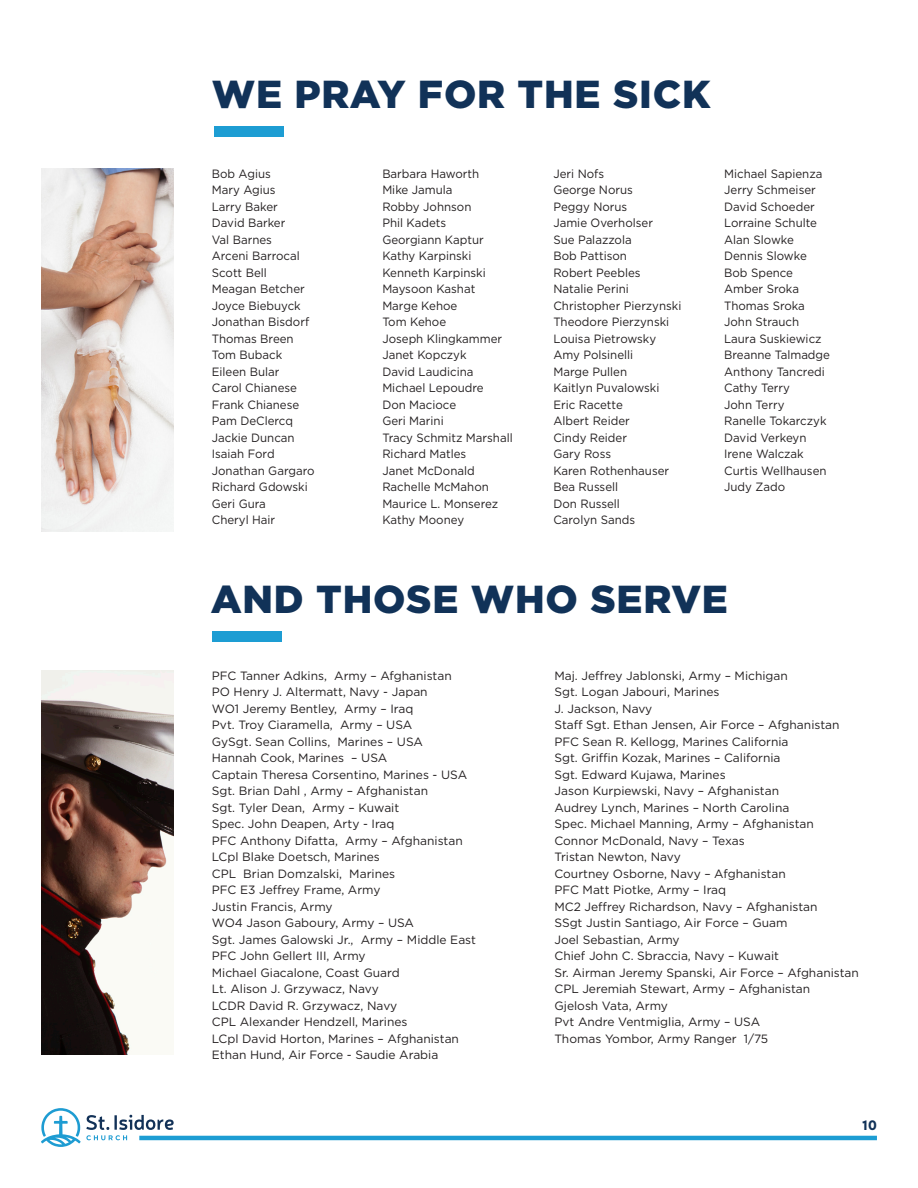
<style>
.page{position:relative;width:918px;height:1188px;background:#fff}
.page>*{position:absolute;margin:0;border:0;box-sizing:border-box;transform-origin:0 0}
.t1{font:900 39px "Gotham";letter-spacing:.02em;color:#113258}
.t2{font:900 13.5px "Neris";color:#113258}
.t3{font:12px "Gotham";color:#231f20}
.t4{font:12px "Gotham";color:#231f20;scale:.96 1}
</style>
<div class="page">
<hr style="left:139px;top:1136px;width:738px;height:4px;background:#1d9dd3">
<svg style="left:41px;top:1108px;width:133px;height:39px"></svg>
<div style="left:214px;top:126px;width:69px;height:11px;background:#1d9dd3"></div>
<div style="left:213px;top:631px;width:69px;height:11px;background:#1d9dd3"></div>
<img style="left:41px;top:168px;width:133px;height:363px">
<img style="left:41px;top:670px;width:133px;height:384px">
<p class="t1" style="left:212px;top:68px;width:500px">WE PRAY FOR THE SICK</p>
<p class="t4" style="left:212px;top:166px;width:63px">Bob Agius</p>
<p class="t4" style="left:212px;top:182px;width:68px">Mary Agius</p>
<p class="t4" style="left:212px;top:199px;width:70px">Larry Baker</p>
<p class="t4" style="left:212px;top:215px;width:78px">David Barker</p>
<p class="t4" style="left:212px;top:232px;width:64px">Val Barnes</p>
<p class="t4" style="left:212px;top:248px;width:93px">Arceni Barrocal</p>
<p class="t4" style="left:212px;top:265px;width:59px">Scott Bell</p>
<p class="t4" style="left:212px;top:281px;width:98px">Meagan Betcher</p>
<p class="t4" style="left:212px;top:298px;width:94px">Joyce Biebuyck</p>
<p class="t4" style="left:212px;top:314px;width:103px">Jonathan Bisdorf</p>
<p class="t4" style="left:212px;top:331px;width:87px">Thomas Breen</p>
<p class="t4" style="left:212px;top:347px;width:75px">Tom Buback</p>
<p class="t4" style="left:212px;top:364px;width:72px">Eileen Bular</p>
<p class="t4" style="left:212px;top:380px;width:90px">Carol Chianese</p>
<p class="t4" style="left:212px;top:397px;width:93px">Frank Chianese</p>
<p class="t4" style="left:212px;top:413px;width:86px">Pam DeClercq</p>
<p class="t4" style="left:212px;top:430px;width:88px">Jackie Duncan</p>
<p class="t4" style="left:212px;top:446px;width:67px">Isaiah Ford</p>
<p class="t4" style="left:212px;top:463px;width:109px">Jonathan Gargaro</p>
<p class="t4" style="left:212px;top:479px;width:101px">Richard Gdowski</p>
<p class="t4" style="left:212px;top:496px;width:58px">Geri Gura</p>
<p class="t4" style="left:212px;top:512px;width:68px">Cheryl Hair</p>
<p class="t4" style="left:382px;top:166px;width:103px">Barbara Haworth</p>
<p class="t4" style="left:382px;top:182px;width:75px">Mike Jamula</p>
<p class="t4" style="left:382px;top:199px;width:94px">Robby Johnson</p>
<p class="t4" style="left:382px;top:215px;width:68px">Phil Kadets</p>
<p class="t4" style="left:382px;top:232px;width:107px">Georgiann Kaptur</p>
<p class="t4" style="left:382px;top:248px;width:94px">Kathy Karpinski</p>
<p class="t4" style="left:382px;top:265px;width:109px">Kenneth Karpinski</p>
<p class="t4" style="left:382px;top:281px;width:98px">Maysoon Kashat</p>
<p class="t4" style="left:382px;top:298px;width:80px">Marge Kehoe</p>
<p class="t4" style="left:382px;top:314px;width:68px">Tom Kehoe</p>
<p class="t4" style="left:382px;top:331px;width:126px">Joseph Klingkammer</p>
<p class="t4" style="left:382px;top:347px;width:89px">Janet Kopczyk</p>
<p class="t4" style="left:382px;top:364px;width:96px">David Laudicina</p>
<p class="t4" style="left:382px;top:380px;width:107px">Michael Lepoudre</p>
<p class="t4" style="left:382px;top:397px;width:78px">Don Macioce</p>
<p class="t4" style="left:382px;top:413px;width:65px">Geri Marini</p>
<p class="t4" style="left:382px;top:430px;width:137px">Tracy Schmitz Marshall</p>
<p class="t4" style="left:382px;top:446px;width:89px">Richard Matles</p>
<p class="t4" style="left:382px;top:463px;width:98px">Janet McDonald</p>
<p class="t4" style="left:382px;top:479px;width:112px">Rachelle McMahon</p>
<p class="t4" style="left:382px;top:496px;width:122px">Maurice L. Monserez</p>
<p class="t4" style="left:382px;top:512px;width:87px">Kathy Mooney</p>
<p class="t4" style="left:553px;top:166px;width:54px">Jeri Nofs</p>
<p class="t4" style="left:553px;top:182px;width:84px">George Norus</p>
<p class="t4" style="left:553px;top:199px;width:79px">Peggy Norus</p>
<p class="t4" style="left:553px;top:215px;width:105px">Jamie Overholser</p>
<p class="t4" style="left:553px;top:232px;width:83px">Sue Palazzola</p>
<p class="t4" style="left:553px;top:248px;width:78px">Bob Pattison</p>
<p class="t4" style="left:553px;top:265px;width:92px">Robert Peebles</p>
<p class="t4" style="left:553px;top:281px;width:80px">Natalie Perini</p>
<p class="t4" style="left:553px;top:298px;width:135px">Christopher Pierzynski</p>
<p class="t4" style="left:553px;top:314px;width:122px">Theodore Pierzynski</p>
<p class="t4" style="left:553px;top:331px;width:109px">Louisa Pietrowsky</p>
<p class="t4" style="left:553px;top:347px;width:85px">Amy Polsinelli</p>
<p class="t4" style="left:553px;top:364px;width:78px">Marge Pullen</p>
<p class="t4" style="left:553px;top:380px;width:112px">Kaitlyn Puvalowski</p>
<p class="t4" style="left:553px;top:397px;width:74px">Eric Racette</p>
<p class="t4" style="left:553px;top:413px;width:81px">Albert Reider</p>
<p class="t4" style="left:553px;top:430px;width:78px">Cindy Reider</p>
<p class="t4" style="left:553px;top:446px;width:62px">Gary Ross</p>
<p class="t4" style="left:553px;top:463px;width:122px">Karen Rothenhauser</p>
<p class="t4" style="left:553px;top:479px;width:69px">Bea Russell</p>
<p class="t4" style="left:553px;top:496px;width:71px">Don Russell</p>
<p class="t4" style="left:553px;top:512px;width:87px">Carolyn Sands</p>
<p class="t4" style="left:724px;top:166px;width:104px">Michael Sapienza</p>
<p class="t4" style="left:724px;top:182px;width:97px">Jerry Schmeiser</p>
<p class="t4" style="left:724px;top:199px;width:96px">David Schoeder</p>
<p class="t4" style="left:724px;top:215px;width:98px">Lorraine Schulte</p>
<p class="t4" style="left:724px;top:232px;width:74px">Alan Slowke</p>
<p class="t4" style="left:724px;top:248px;width:88px">Dennis Slowke</p>
<p class="t4" style="left:724px;top:265px;width:73px">Bob Spence</p>
<p class="t4" style="left:724px;top:281px;width:79px">Amber Sroka</p>
<p class="t4" style="left:724px;top:298px;width:86px">Thomas Sroka</p>
<p class="t4" style="left:724px;top:314px;width:80px">John Strauch</p>
<p class="t4" style="left:724px;top:331px;width:103px">Laura Suskiewicz</p>
<p class="t4" style="left:724px;top:347px;width:112px">Breanne Talmadge</p>
<p class="t4" style="left:724px;top:364px;width:106px">Anthony Tancredi</p>
<p class="t4" style="left:724px;top:380px;width:70px">Cathy Terry</p>
<p class="t4" style="left:724px;top:397px;width:64px">John Terry</p>
<p class="t4" style="left:724px;top:413px;width:108px">Ranelle Tokarczyk</p>
<p class="t4" style="left:724px;top:430px;width:87px">David Verkeyn</p>
<p class="t4" style="left:724px;top:446px;width:85px">Irene Walczak</p>
<p class="t4" style="left:724px;top:463px;width:108px">Curtis Wellhausen</p>
<p class="t4" style="left:724px;top:479px;width:65px">Judy Zado</p>
<p class="t1" style="left:211px;top:572px;width:519px">AND THOSE WHO SERVE</p>
<p class="t3" style="left:212px;top:668px;width:241px">PFC Tanner Adkins, Army – Afghanistan</p>
<p class="t3" style="left:212px;top:684px;width:217px">PO Henry J. Altermatt, Navy - Japan</p>
<p class="t3" style="left:212px;top:701px;width:203px">WO1 Jeremy Bentley, Army – Iraq</p>
<p class="t3" style="left:212px;top:717px;width:202px">Pvt. Troy Ciaramella, Army – USA</p>
<p class="t3" style="left:212px;top:734px;width:213px">GySgt. Sean Collins, Marines – USA</p>
<p class="t3" style="left:212px;top:750px;width:177px">Hannah Cook, Marines – USA</p>
<p class="t3" style="left:212px;top:767px;width:257px">Captain Theresa Corsentino, Marines - USA</p>
<p class="t3" style="left:212px;top:783px;width:218px">Sgt. Brian Dahl , Army – Afghanistan</p>
<p class="t3" style="left:212px;top:800px;width:189px">Sgt. Tyler Dean, Army – Kuwait</p>
<p class="t3" style="left:212px;top:816px;width:184px">Spec. John Deapen, Arty - Iraq</p>
<p class="t3" style="left:212px;top:833px;width:253px">PFC Anthony Difatta, Army – Afghanistan</p>
<p class="t3" style="left:212px;top:849px;width:170px">LCpl Blake Doetsch, Marines</p>
<p class="t3" style="left:212px;top:866px;width:185px">CPL Brian Domzalski, Marines</p>
<p class="t3" style="left:212px;top:882px;width:170px">PFC E3 Jeffrey Frame, Army</p>
<p class="t3" style="left:212px;top:899px;width:122px">Justin Francis, Army</p>
<p class="t3" style="left:212px;top:915px;width:204px">WO4 Jason Gaboury, Army – USA</p>
<p class="t3" style="left:212px;top:932px;width:266px">Sgt. James Galowski Jr., Army – Middle East</p>
<p class="t3" style="left:212px;top:948px;width:155px">PFC John Gellert III, Army</p>
<p class="t3" style="left:212px;top:965px;width:189px">Michael Giacalone, Coast Guard</p>
<p class="t3" style="left:212px;top:981px;width:169px">Lt. Alison J. Grzywacz, Navy</p>
<p class="t3" style="left:212px;top:998px;width:187px">LCDR David R. Grzywacz, Navy</p>
<p class="t3" style="left:212px;top:1014px;width:197px">CPL Alexander Hendzell, Marines</p>
<p class="t3" style="left:212px;top:1031px;width:249px">LCpl David Horton, Marines – Afghanistan</p>
<p class="t3" style="left:212px;top:1047px;width:228px">Ethan Hund, Air Force - Saudie Arabia</p>
<p class="t3" style="left:554px;top:668px;width:235px">Maj. Jeffrey Jablonski, Army – Michigan</p>
<p class="t3" style="left:554px;top:684px;width:167px">Sgt. Logan Jabouri, Marines</p>
<p class="t3" style="left:554px;top:701px;width:99px">J. Jackson, Navy</p>
<p class="t3" style="left:554px;top:717px;width:287px">Staff Sgt. Ethan Jensen, Air Force – Afghanistan</p>
<p class="t3" style="left:554px;top:734px;width:236px">PFC Sean R. Kellogg, Marines California</p>
<p class="t3" style="left:554px;top:750px;width:228px">Sgt. Griffin Kozak, Marines – California</p>
<p class="t3" style="left:554px;top:767px;width:173px">Sgt. Edward Kujawa, Marines</p>
<p class="t3" style="left:554px;top:783px;width:226px">Jason Kurpiewski, Navy – Afghanistan</p>
<p class="t3" style="left:554px;top:800px;width:236px">Audrey Lynch, Marines – North Carolina</p>
<p class="t3" style="left:554px;top:816px;width:261px">Spec. Michael Manning, Army – Afghanistan</p>
<p class="t3" style="left:554px;top:833px;width:192px">Connor McDonald, Navy – Texas</p>
<p class="t3" style="left:554px;top:849px;width:128px">Tristan Newton, Navy</p>
<p class="t3" style="left:554px;top:866px;width:233px">Courtney Osborne, Navy – Afghanistan</p>
<p class="t3" style="left:554px;top:882px;width:173px">PFC Matt Piotke, Army – Iraq</p>
<p class="t3" style="left:554px;top:899px;width:265px">MC2 Jeffrey Richardson, Navy – Afghanistan</p>
<p class="t3" style="left:554px;top:915px;width:235px">SSgt Justin Santiago, Air Force – Guam</p>
<p class="t3" style="left:554px;top:932px;width:127px">Joel Sebastian, Army</p>
<p class="t3" style="left:554px;top:948px;width:226px">Chief John C. Sbraccia, Navy – Kuwait</p>
<p class="t3" style="left:554px;top:965px;width:306px">Sr. Airman Jeremy Spanski, Air Force – Afghanistan</p>
<p class="t3" style="left:554px;top:981px;width:257px">CPL Jeremiah Stewart, Army – Afghanistan</p>
<p class="t3" style="left:554px;top:998px;width:115px">Gjelosh Vata, Army</p>
<p class="t3" style="left:554px;top:1014px;width:207px">Pvt Andre Ventmiglia, Army – USA</p>
<p class="t3" style="left:554px;top:1031px;width:215px">Thomas Yombor, Army Ranger 1/75</p>
<p class="t2" style="left:862px;top:1115px;width:16px">10</p>
</div>
